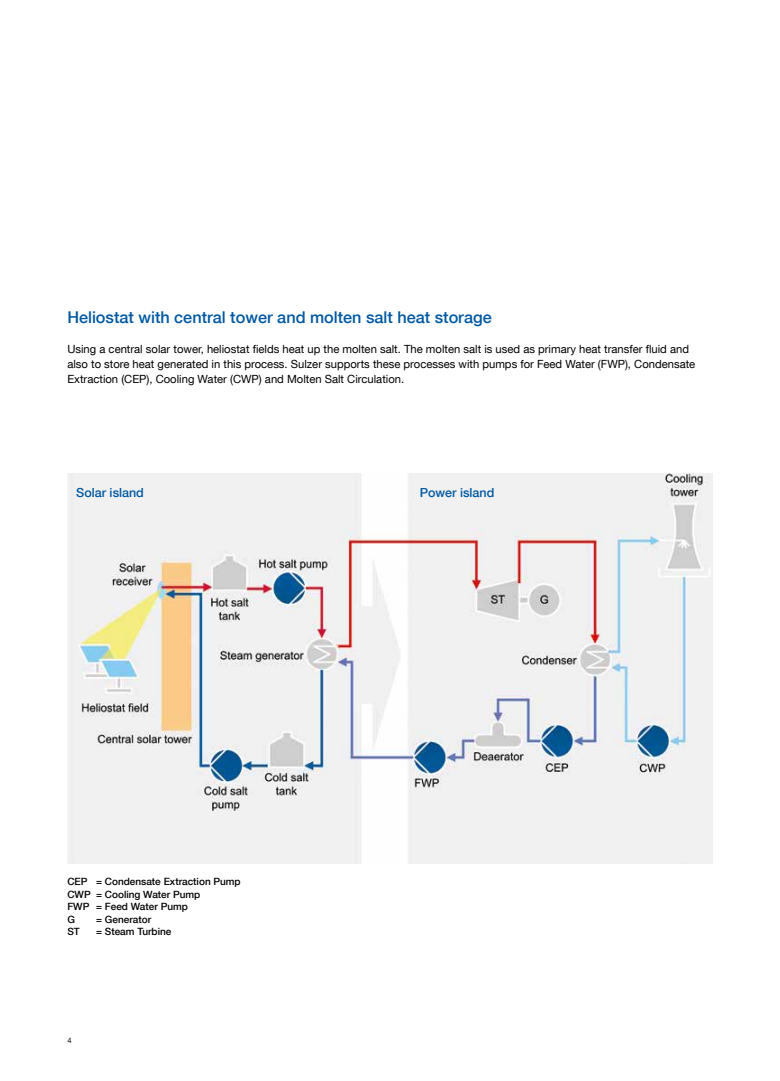
<style>
.page{position:relative;width:780px;height:1081px;background:#fff}
.page>*{position:absolute;margin:0;border:0;box-sizing:border-box;transform-origin:0 0}
.t1{font:500 16.25px "Helvetica Neue LT Com";color:#0058a2}
.t2{font:500 12.5px "Helvetica Neue LT Com";color:#0058a2}
.t3{font:11.25px/15px "Helvetica Neue LT Com";color:#000}
.t4{font:500 10px/12.5px "Helvetica Neue LT Com";color:#000}
.t5{font:7.5px "Helvetica Neue LT Com";color:#000}
</style>
<div class="page">
<img style="left:67px;top:473px;width:645px;height:391px">
<h1 class="t1" style="left:67px;top:308px;width:426px">Heliostat with central tower and molten salt heat storage</h1>
<p class="t3" style="left:67px;top:341px;width:629px">Using a central solar tower, heliostat fields heat up the molten salt. The molten salt is used as primary heat transfer fluid and also to store heat generated in this process. Sulzer supports these processes with pumps for Feed Water (FWP), Condensate<br>Extraction (CEP), Cooling Water (CWP) and Molten Salt Circulation.</p>
<p class="t2" style="left:76px;top:485px;width:69px">Solar island</p>
<p class="t2" style="left:419px;top:485px;width:76px">Power island</p>
<p class="t4" style="left:67px;top:875px;width:175px">CEP = Condensate Extraction Pump<br>CWP = Cooling Water Pump<br>FWP = Feed Water Pump<br>G</p>
<p class="t4" style="left:96px;top:913px;width:57px">= Generator</p>
<p class="t4" style="left:67px;top:925px;width:14px">ST</p>
<p class="t4" style="left:96px;top:925px;width:77px">= Steam Turbine</p>
<p class="t5" style="left:67px;top:1036px;width:6px">4</p>
</div>
